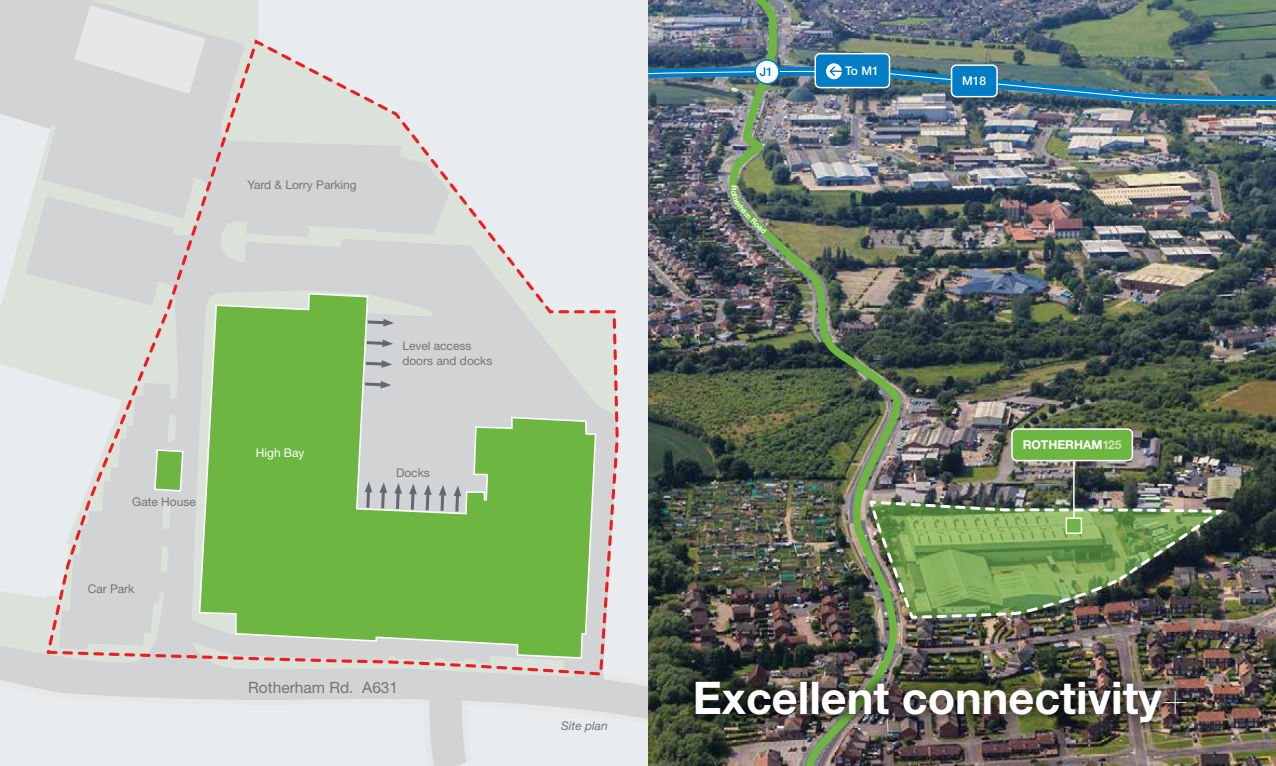
<style>
.page{position:relative;width:1276px;height:766px;background:#fff}
.page>*{position:absolute;margin:0;border:0;box-sizing:border-box;transform-origin:0 0}
.t1{font:700 45px "Helvetica Neue LT Pro";color:#fff}
.t2{font:15.6px "Helvetica Neue LT Pro";color:#757575}
.t3{font:700 12.15px "Helvetica Neue LT Pro";color:#fff}
.t4{font:12px/14.4px "Helvetica Neue LT Pro";color:#757575}
.t5{font:italic 12px "Helvetica Neue LT Pro";color:#757575}
.t6{font:12px "Helvetica Neue LT Pro";color:#fff}
.t7{font:500 12px "Helvetica Neue LT Pro";color:#fff}
.t8{font:500 12px "Helvetica Neue LT Pro";color:#007dc5}
.s1{color:#cee3bd}
.s2{font-weight:200}
</style>
<div class="page">
<div style="left:0;top:0;width:648px;height:765px;background:#e9ecee"></div>
<svg style="left:19px;top:682px;width:629px;height:37px;fill:#d7d9da"></svg>
<div style="left:0;top:0;width:85px;height:684px;background:#d1d3d4"></div>
<svg style="left:0;top:125px;width:45px;height:541px"></svg>
<div style="left:85px;top:0;width:174px;height:37px;background:#dbe2d9"></div>
<svg style="left:74px;top:5px;width:131px;height:32px"></svg>
<svg style="left:45px;top:37px;width:575px;height:725px"></svg>
<svg style="left:364px;top:319px;width:30px;height:7px"></svg>
<svg style="left:364px;top:339px;width:29px;height:8px"></svg>
<svg style="left:363px;top:360px;width:29px;height:8px"></svg>
<svg style="left:362px;top:381px;width:29px;height:7px"></svg>
<svg style="left:365px;top:481px;width:7px;height:29px"></svg>
<svg style="left:379px;top:482px;width:8px;height:29px"></svg>
<svg style="left:394px;top:483px;width:8px;height:29px"></svg>
<svg style="left:409px;top:483px;width:8px;height:29px"></svg>
<svg style="left:424px;top:484px;width:8px;height:29px"></svg>
<svg style="left:439px;top:485px;width:7px;height:29px"></svg>
<svg style="left:454px;top:485px;width:7px;height:29px"></svg>
<img style="left:648px;top:0;width:628px;height:765px">
<img style="left:710px;top:0;width:196px;height:765px">
<div style="left:815px;top:54px;width:74px;height:34px;background:#007dc5;border-radius:5px"></div>
<img style="left:647px;top:63px;width:629px;height:48px">
<div style="left:814px;top:53px;width:76px;height:35px;border:2px solid #fff;border-radius:5px"></div>
<div style="left:951px;top:65px;width:46px;height:32px;background:#007dc5;border-radius:5px"></div>
<div style="left:951px;top:64px;width:46px;height:33px;border:2px solid #fff;border-radius:5px"></div>
<div style="left:1012px;top:429px;width:120px;height:31px;background:#6cb641;border-radius:5px"></div>
<div style="left:1011px;top:428px;width:122px;height:33px;border:2px solid #fff;border-radius:5px"></div>
<div style="left:755px;top:60px;width:24px;height:24px;background:#fff;border-radius:50%"></div>
<div style="left:754px;top:59px;width:26px;height:26px;border:2px solid #007dc5;border-radius:50%"></div>
<img style="left:867px;top:498px;width:363px;height:122px">
<hr style="left:1073px;top:460px;width:1px;height:66px;background:#fff">
<img style="left:1016px;top:507px;width:200px;height:108px">
<div style="left:684px;top:670px;width:514px;height:64px;background:#000;opacity:.4"></div>
<svg style="left:731px;top:186px;width:36px;height:47px"></svg>
<p class="t4" style="left:247px;top:177px;width:111px">Yard &amp; Lorry Parking</p>
<p class="t4" style="left:132px;top:494px;width:65px">Gate House</p>
<p class="t4" style="left:88px;top:581px;width:48px">Car Park</p>
<p class="t6" style="left:256px;top:445px;width:50px">High Bay</p>
<p class="t4" style="left:402px;top:338px;width:92px">Level access doors and docks</p>
<p class="t4" style="left:396px;top:464px;width:35px">Docks</p>
<h2 class="t2" style="left:248px;top:677px;width:151px">Rotherham Rd. A631</h2>
<p class="t5" style="left:561px;top:718px;width:48px">Site plan</p>
<p class="t8" style="left:760px;top:65px;width:15px">J1</p>
<p class="t7" style="left:845px;top:63px;width:35px">To M1</p>
<p class="t7" style="left:962px;top:74px;width:26px">M18</p>
<p class="t3" style="left:1022px;top:437px;width:100px">ROTHERHAM<span class="s1">125</span></p>
<h1 class="t1" style="left:693px;top:670px;width:498px">Excellent connectivity<span class="s2">+</span></h1>
</div>
